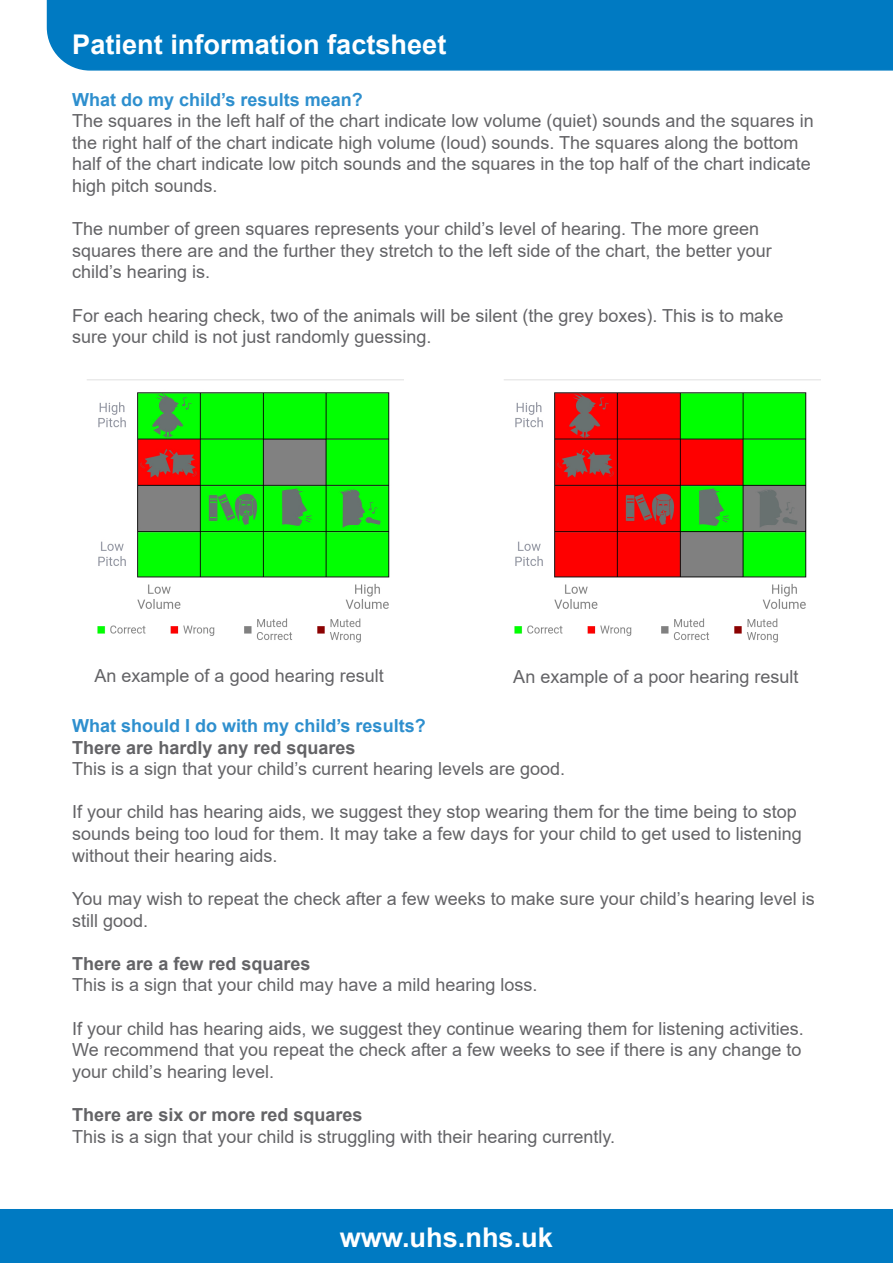
<style>
.page{position:relative;width:893px;height:1263px;background:#fff}
.page>*{position:absolute;margin:0;border:0;box-sizing:border-box;transform-origin:0 0}
.t1{font:700 27.15px "Arial";color:#fff}
.Paragraph{font:18px/21.6px "Arial";color:#636366}
.Paragraph-2{font:700 18px "Arial";color:#636366}
.Subhead{font:700 18px "Arial";color:#2e8fce}
</style>
<div class="page">
<div style="left:0;top:1209px;width:893px;height:54px;background:#007ac2"></div>
<div style="left:46px;top:0;width:847px;height:71px;background:#007ac2"></div>
<img style="left:87px;top:379px;width:317px;height:264px">
<img style="left:504px;top:379px;width:317px;height:264px">
<p class="t1" style="left:72px;top:25px;width:376px">Patient information factsheet</p>
<p class="Subhead" style="left:72px;top:87px;width:292px">What do my child’s results mean?</p>
<p class="Paragraph" style="left:72px;top:110px;width:743px">The squares in the left half of the chart indicate low volume (quiet) sounds and the squares in the right half of the chart indicate high volume (loud) sounds. The squares along the bottom half of the chart indicate low pitch sounds and the squares in the top half of the chart indicate high pitch sounds.</p>
<p class="Paragraph" style="left:72px;top:218px;width:701px">The number of green squares represents your child’s level of hearing. The more green squares there are and the further they stretch to the left side of the chart, the better your child’s hearing is.</p>
<p class="Paragraph" style="left:72px;top:304px;width:712px">For each hearing check, two of the animals will be silent (the grey boxes). This is to make sure your child is not just randomly guessing.</p>
<p class="Paragraph" style="left:95px;top:664px;width:291px">An example of a good hearing result</p>
<p class="Paragraph" style="left:513px;top:666px;width:287px">An example of a poor hearing result</p>
<p class="Subhead" style="left:72px;top:713px;width:355px">What should I do with my child’s results?</p>
<p class="Paragraph-2" style="left:72px;top:735px;width:285px">There are hardly any red squares</p>
<p class="Paragraph" style="left:72px;top:758px;width:494px">This is a sign that your child’s current hearing levels are good.</p>
<p class="Paragraph" style="left:72px;top:801px;width:731px">If your child has hearing aids, we suggest they stop wearing them for the time being to stop sounds being too loud for them. It may take a few days for your child to get used to listening without their hearing aids.</p>
<p class="Paragraph" style="left:72px;top:888px;width:744px">You may wish to repeat the check after a few weeks to make sure your child’s hearing level is still good.</p>
<p class="Paragraph-2" style="left:72px;top:951px;width:240px">There are a few red squares</p>
<p class="Paragraph" style="left:72px;top:974px;width:467px">This is a sign that your child may have a mild hearing loss.</p>
<p class="Paragraph" style="left:72px;top:1017px;width:733px">If your child has hearing aids, we suggest they continue wearing them for listening activities.<br>We recommend that you repeat the check after a few weeks to see if there is any change to your child’s hearing level.</p>
<p class="Paragraph-2" style="left:72px;top:1102px;width:292px">There are six or more red squares</p>
<p class="Paragraph" style="left:72px;top:1125px;width:544px">This is a sign that your child is struggling with their hearing currently.</p>
<p class="t1" style="left:340px;top:1218px;width:215px">www.uhs.nhs.uk</p>
</div>
